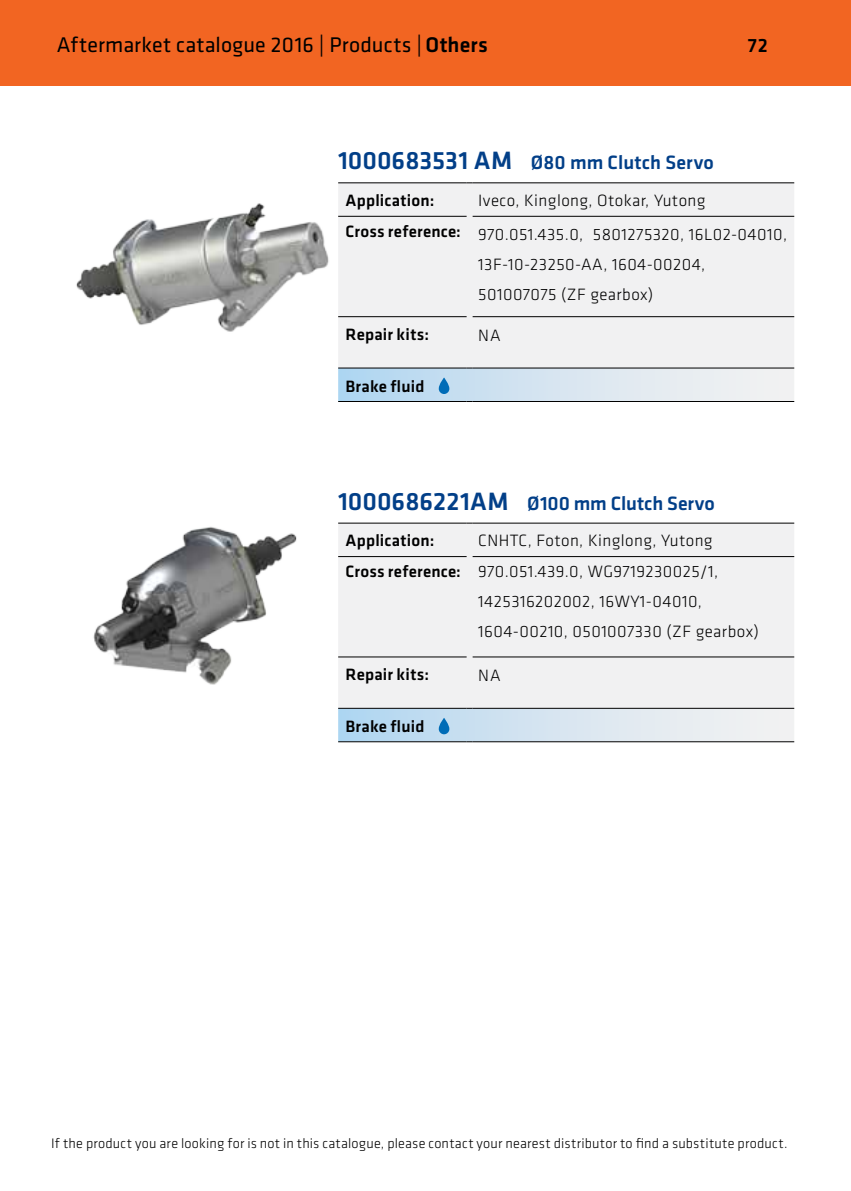
<style>
.page{position:relative;width:851px;height:1191px;background:#fff}
.page>*{position:absolute;margin:0;border:0;box-sizing:border-box;transform-origin:0 0}
.t1{font:22px "Klavika";letter-spacing:.01em;color:#000}
.t2{font:500 20px "Klavika";letter-spacing:.005em;color:#023f88}
.t3{font:500 20px "Klavika";color:#000}
.t4{font:300 17px/33.6px "Klavika";letter-spacing:.025em;color:#000}
.t5{font:500 17px "Klavika";letter-spacing:.01em;color:#000}
.t6{font:300 14.2px "Klavika";letter-spacing:.015em;color:#000}
.s1{font-weight:500}
.s2{font-size:26px}
</style>
<div class="page">
<div style="left:0;top:0;width:850px;height:85px;background:#f26522"></div>
<div style="left:338px;top:523px;width:456px;height:185px;background:#f1f1f2"></div>
<hr style="left:338px;top:522px;width:128px;height:1px;background:#000">
<hr style="left:472px;top:522px;width:322px;height:1px;background:#000">
<hr style="left:338px;top:556px;width:128px;height:1px;background:#000">
<hr style="left:472px;top:556px;width:322px;height:1px;background:#000">
<hr style="left:338px;top:656px;width:128px;height:1px;background:#000">
<hr style="left:472px;top:656px;width:322px;height:1px;background:#000">
<svg style="left:338px;top:708px;width:456px;height:34px;background:#cfdeea"></svg>
<hr style="left:472px;top:708px;width:322px;height:1px;background:#000">
<svg style="left:438px;top:718px;width:11px;height:16px"></svg>
<img style="left:93px;top:526px;width:204px;height:159px">
<div style="left:338px;top:183px;width:456px;height:185px;background:#f1f1f2"></div>
<hr style="left:338px;top:182px;width:128px;height:1px;background:#000">
<hr style="left:472px;top:182px;width:322px;height:1px;background:#000">
<hr style="left:338px;top:216px;width:128px;height:1px;background:#000">
<hr style="left:472px;top:216px;width:322px;height:1px;background:#000">
<hr style="left:338px;top:316px;width:128px;height:1px;background:#000">
<hr style="left:472px;top:316px;width:322px;height:1px;background:#000">
<svg style="left:338px;top:368px;width:456px;height:34px;background:#cedde8"></svg>
<hr style="left:472px;top:368px;width:322px;height:1px;background:#000">
<svg style="left:438px;top:377px;width:11px;height:17px"></svg>
<img style="left:76px;top:203px;width:253px;height:129px">
<p class="t1" style="left:57px;top:31px;width:432px">Aftermarket catalogue 2016 | Products |<span class="s1">Others</span></p>
<p class="t3" style="left:747px;top:32px;width:21px">72</p>
<p class="t2" style="left:338px;top:149px;width:377px"><span class="s2">1000683531 AM</span> Ø80 mm Clutch Servo</p>
<p class="t5" style="left:345px;top:189px;width:91px">Application:</p>
<p class="t4" style="left:345px;top:183px;width:443px;text-indent:133px">Iveco, Kinglong, Otokar, Yutong<br><sup>Cross</sup> <sup>reference:</sup> 970.051.435.0, 5801275320, 16L02-04010,</p>
<p class="t4" style="left:478px;top:249px;width:228px;line-height:30px">13F-10-23250-AA, 1604-00204,<br>501007075 (ZF gearbox)</p>
<p class="t5" style="left:345px;top:323px;width:85px">Repair kits:</p>
<p class="t4" style="left:478px;top:318px;width:24px">NA</p>
<p class="t5" style="left:345px;top:375px;width:80px">Brake fluid</p>
<p class="t2" style="left:338px;top:489px;width:378px"><span class="s2">1000686221AM</span> Ø100 mm Clutch Servo</p>
<p class="t5" style="left:345px;top:529px;width:91px">Application:</p>
<p class="t4" style="left:478px;top:523px;width:236px">CNHTC, Foton, Kinglong, Yutong</p>
<p class="t4" style="left:345px;top:555px;width:374px"><span class="s1">Cross reference:</span> 970.051.439.0, WG9719230025/1,</p>
<p class="t4" style="left:478px;top:585px;width:225px">1425316202002, 16WY1-04010,</p>
<p class="t4" style="left:478px;top:615px;width:282px">1604-00210, 0501007330 (ZF gearbox)</p>
<p class="t5" style="left:345px;top:663px;width:85px">Repair kits:</p>
<p class="t4" style="left:478px;top:659px;width:24px">NA</p>
<p class="t5" style="left:345px;top:715px;width:80px">Brake fluid</p>
<p class="t6" style="left:51px;top:1134px;width:737px">If the product you are looking for is not in this catalogue, please contact your nearest distributor to find a substitute product.</p>
</div>
